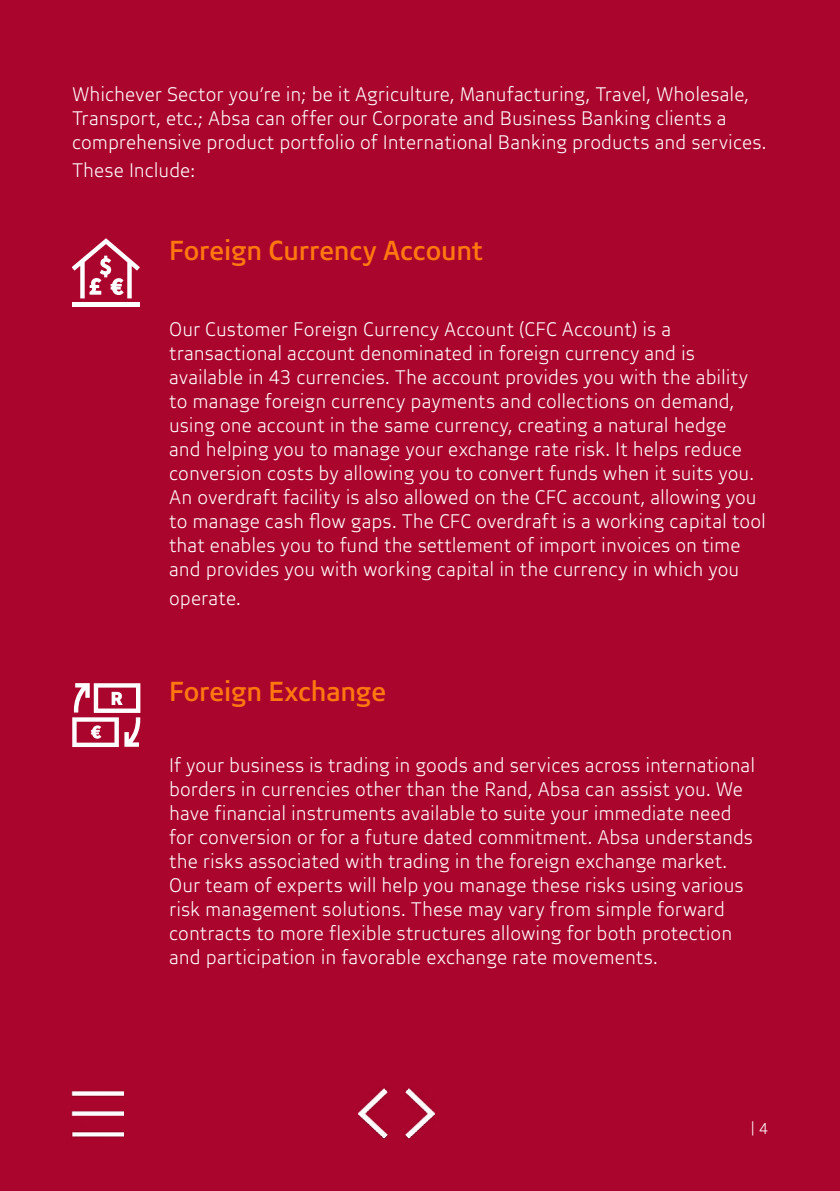
<style>
.page{position:relative;width:840px;height:1191px;background:#fff}
.page>*{position:absolute;margin:0;border:0;box-sizing:border-box;transform-origin:0 0}
.t1{font:500 28px "Brave Sans";letter-spacing:-.005em;color:#ff780f}
.t2{font:300 20px/24px "Brave Sans";color:#fff}
.t3{font:300 16px "Brave Sans";color:#fff}
</style>
<div class="page">
<div style="left:0;top:0;width:839px;height:1191px;background:#aa052c"></div>
<svg style="left:72px;top:683px;width:68px;height:64px"></svg>
<svg style="left:72px;top:239px;width:68px;height:59px"></svg>
<div style="left:72px;top:302px;width:68px;height:5px;background:#fff"></div>
<img style="left:71px;top:1090px;width:52px;height:48px">
<img style="left:404px;top:1086px;width:30px;height:53px">
<img style="left:358px;top:1087px;width:30px;height:52px">
<p class="t2" style="left:72px;top:82px;width:695px">Whichever Sector you’re in; be it Agriculture, Manufacturing, Travel, Wholesale,<br>Transport, etc.; Absa can offer our Corporate and Business Banking clients a comprehensive product portfolio of International Banking products and services.</p>
<p class="t2" style="left:72px;top:158px;width:124px">These Include:</p>
<h1 class="t1" style="left:169px;top:234px;width:315px">Foreign Currency Account</h1>
<p class="t2" style="left:169px;top:317px;width:598px">Our Customer Foreign Currency Account (CFC Account) is a transactional account denominated in foreign currency and is available in 43 currencies. The account provides you with the ability to manage foreign currency payments and collections on demand, using one account in the same currency, creating a natural hedge<br>and helping you to manage your exchange rate risk. It helps reduce conversion costs by allowing you to convert funds when it suits you.<br>An overdraft facility is also allowed on the CFC account, allowing you to manage cash flow gaps. The CFC overdraft is a working capital tool that enables you to fund the settlement of import invoices on time and provides you with working capital in the currency in which you</p>
<p class="t2" style="left:169px;top:585px;width:73px">operate.</p>
<h1 class="t1" style="left:169px;top:675px;width:218px">Foreign Exchange</h1>
<p class="t2" style="left:169px;top:753px;width:587px">If your business is trading in goods and services across international borders in currencies other than the Rand, Absa can assist you. We have financial instruments available to suite your immediate need for conversion or for a future dated commitment. Absa understands the risks associated with trading in the foreign exchange market.<br>Our team of experts will help you manage these risks using various risk management solutions. These may vary from simple forward contracts to more flexible structures allowing for both protection and participation in favorable exchange rate movements.</p>
<p class="t3" style="left:750px;top:1118px;width:19px">| 4</p>
</div>
